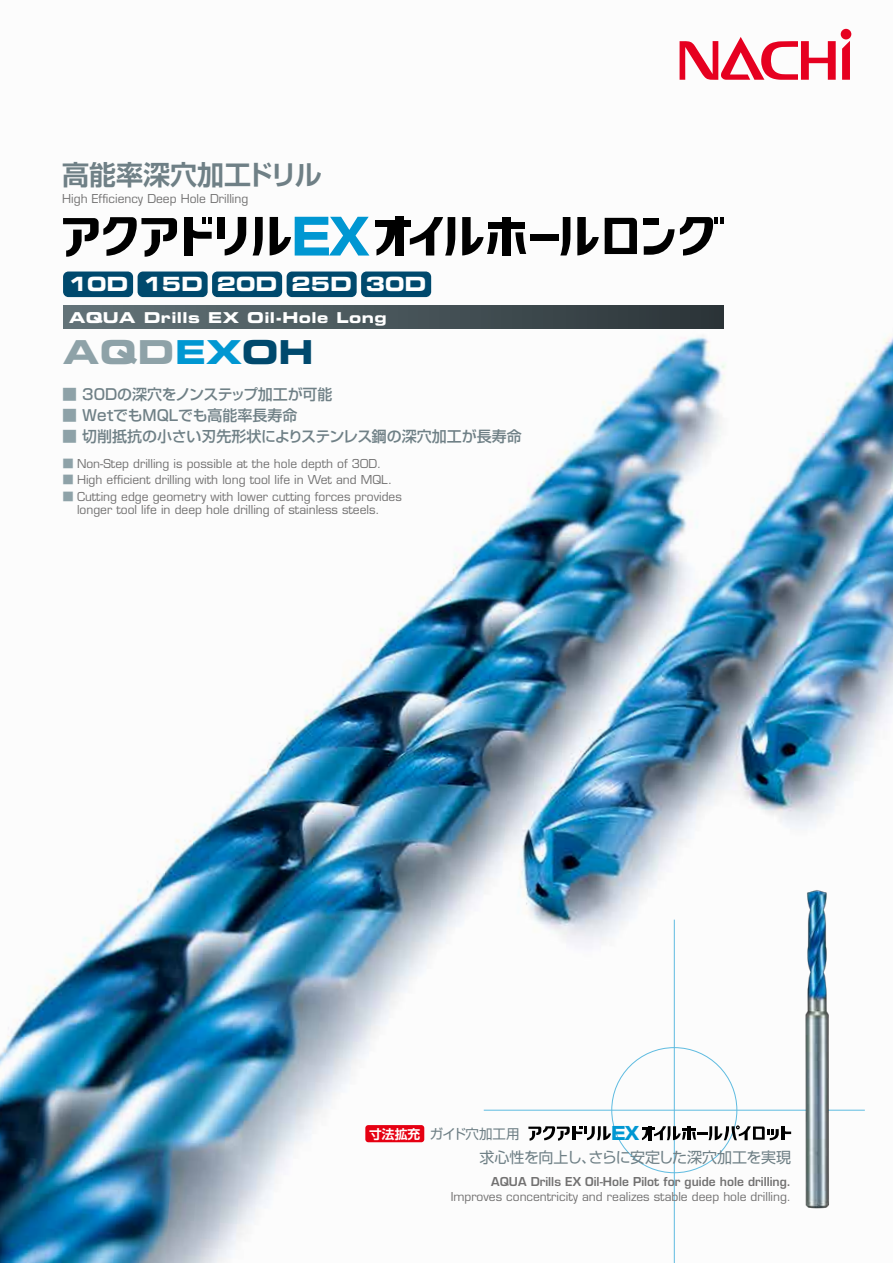
<style>
.page{position:relative;width:893px;height:1263px;background:#fff}
.page>*{position:absolute;margin:0;border:0;box-sizing:border-box;transform-origin:0 0}
.t1{font:800 49.2px "Shin Go Pro";color:#0097d2;scale:1.08 1}
.t2{font:33px "Eurostile Bold Extended Two";letter-spacing:.015em;color:#8ea2a8}
.t3{font:700 27px "Shin Go Pro De";color:#6f8086}
.t4{font:19.65px "Eurostile Bold Extended Two";color:#fff}
.t5{font:800 17.85px "Shin Go Pro";color:#0097d2;scale:1.08 1}
.t6{font:500 15px "Shin Go Pro";color:#6f8086}
.t7{font:15px "Eurostile Bold Extended Two";letter-spacing:.025em;color:#fff}
.t8{font:15px "Shin Go Pro";letter-spacing:-.03em;color:#6f8086}
.t9{font:13.5px "Shin Go Pro";letter-spacing:-.02em;color:#6f8086}
.t10{font:700 12.75px "Shin Go Pro De";color:#fff}
.t11{font:12px/13.5px "Eurostile";color:#727171}
.t12{font:600 12px "Eurostile";color:#727171}
.s1{color:#0097d2}
.s2{color:#00496d}
.s3{color:#8ea2a8}
.s4{font-family:"Koz Go Pro";color:#8ea2a8}
.s5{font-family:"Koz Go Pro"}
</style>
<div class="page">
<img style="left:0;top:28px;width:893px;height:1235px">
<div style="left:841px;top:29px;width:10px;height:10px;background:#e60020;border-radius:50%"></div>
<svg style="left:842px;top:41px;width:8px;height:39px"></svg>
<svg style="left:680px;top:37px;width:156px;height:43px"></svg>
<div style="left:63px;top:306px;width:661px;height:23px;background:linear-gradient(to right,#64757a,#2b3438)"></div>
<svg style="left:63px;top:217px;width:114px;height:40px"></svg>
<div style="left:217px;top:217px;width:8px;height:22px;background:#000"></div>
<svg style="left:225px;top:217px;width:21px;height:38px"></svg>
<svg style="left:253px;top:217px;width:10px;height:38px"></svg>
<svg style="left:270px;top:217px;width:21px;height:38px"></svg>
<div style="left:184px;top:217px;width:8px;height:39px;background:#000"></div>
<svg style="left:192px;top:217px;width:20px;height:22px"></svg>
<svg style="left:605px;top:218px;width:32px;height:36px"></svg>
<svg style="left:644px;top:217px;width:80px;height:39px"></svg>
<div style="left:488px;top:222px;width:37px;height:7px;background:#000"></div>
<svg style="left:515px;top:232px;width:11px;height:22px"></svg>
<div style="left:502px;top:217px;width:9px;height:39px;background:#000"></div>
<div style="left:376px;top:220px;width:35px;height:6px;background:#000"></div>
<div style="left:396px;top:216px;width:8px;height:39px;background:#000"></div>
<svg style="left:376px;top:226px;width:20px;height:30px"></svg>
<svg style="left:560px;top:217px;width:10px;height:38px"></svg>
<svg style="left:577px;top:217px;width:22px;height:38px"></svg>
<svg style="left:410px;top:217px;width:45px;height:39px"></svg>
<svg style="left:462px;top:217px;width:36px;height:38px"></svg>
<div style="left:530px;top:234px;width:28px;height:7px;background:#000"></div>
<div style="left:63px;top:271px;width:70px;height:26px;background:#00496d;border-radius:5px"></div>
<div style="left:138px;top:271px;width:70px;height:26px;background:#00496d;border-radius:5px"></div>
<div style="left:212px;top:271px;width:70px;height:26px;background:#00496d;border-radius:5px"></div>
<div style="left:287px;top:271px;width:70px;height:26px;background:#00496d;border-radius:5px"></div>
<div style="left:361px;top:271px;width:70px;height:26px;background:#00496d;border-radius:5px"></div>
<hr style="left:484px;top:1110px;width:381px;height:1px;background:#5ebbe0">
<hr style="left:674px;top:920px;width:1px;height:343px;background:#5ebbe0">
<img style="left:792px;top:880px;width:50px;height:338px">
<svg style="left:528px;top:1126px;width:83px;height:14px"></svg>
<svg style="left:642px;top:1125px;width:149px;height:15px"></svg>
<div style="left:365px;top:1125px;width:59px;height:17px;background:#e60012;border-radius:3px"></div>
<h3 class="t3" style="left:62px;top:152px;width:261px">高能率深穴加工ドリル</h3>
<p class="t11" style="left:62px;top:192px;width:188px">High Efficiency Deep Hole Drilling</p>
<h1 class="t1" style="left:291px;top:198px;width:75px">EX</h1>
<h3 class="t4" style="left:68px;top:270px;width:360px">10D 15D 20D 25D 30D</h3>
<p class="t7" style="left:69px;top:307px;width:319px">AQUA Drills EX Oil-Hole Long</p>
<h2 class="t2" style="left:63px;top:329px;width:252px">AQD<span class="s1">EX</span><span class="s2">OH</span></h2>
<p class="t6" style="left:62px;top:382px;width:272px"><span class="s3">■</span> 30Dの深穴をノンステップ加工が可能</p>
<p class="t6" style="left:62px;top:403px;width:237px"><span class="s3">■</span> WetでもMQLでも高能率長寿命</p>
<p class="t6" style="left:62px;top:424px;width:461px"><span class="s3">■</span> 切削抵抗の小さい刃先形状によりステンレス鋼の深穴加工が長寿命</p>
<p class="t11" style="left:62px;top:456px;width:321px"><span class="s4">■</span> Non-Step drilling is possible at the hole depth of 30D.</p>
<p class="t11" style="left:62px;top:473px;width:331px"><span class="s4">■</span> High efficient drilling with long tool life in Wet and MQL.</p>
<p class="t11" style="left:62px;top:489px;width:341px"><span class="s4">■</span> Cutting edge geometry with lower cutting forces provides<span class="s5">　</span> longer tool life in deep hole drilling of stainless steels.</p>
<p class="t10" style="left:369px;top:1123px;width:53px">寸法拡充</p>
<p class="t9" style="left:430px;top:1122px;width:91px">ガイド穴加工用</p>
<h3 class="t5" style="left:611px;top:1119px;width:28px">EX</h3>
<p class="t8" style="left:479px;top:1145px;width:313px">求心性を向上し、さらに安定した深穴加工を実現</p>
<p class="t12" style="left:491px;top:1174px;width:301px">AQUA Drills EX Oil-Hole Pilot for guide hole drilling.</p>
<p class="t11" style="left:451px;top:1189px;width:342px">Improves concentricity and realizes stable deep hole drilling.</p>
</div>
